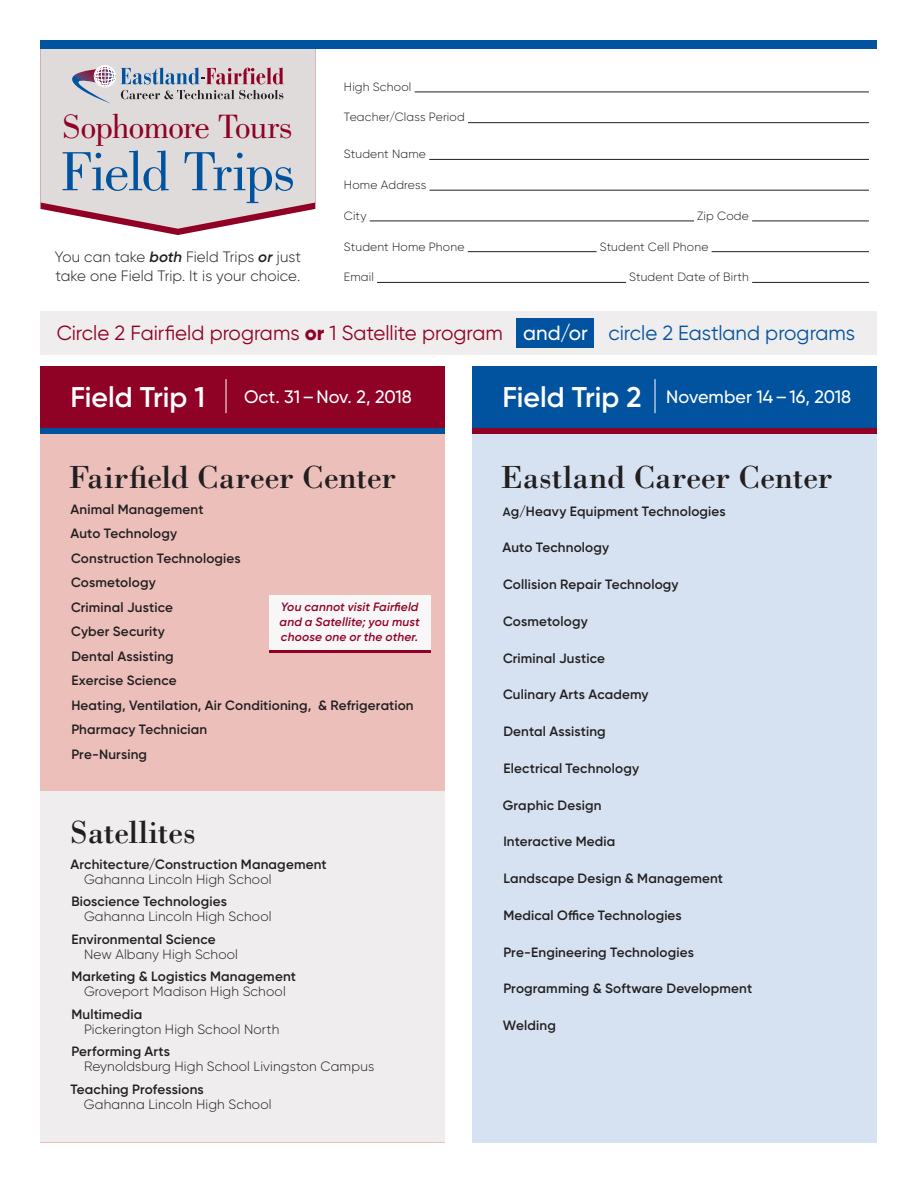
<style>
.page{position:relative;width:918px;height:1188px;background:#fff}
.page>*{position:absolute;margin:0;border:0;box-sizing:border-box;transform-origin:0 0}
.t1{font:57px "Bodoni";letter-spacing:-.035em;color:#0153a0}
.t2{font:34.8px "Bodoni";letter-spacing:-.02em;color:#900126}
.t3{font:33px "Bodoni";letter-spacing:-.005em;color:#231f20}
.t4{font:600 28.5px "Gilroy";letter-spacing:-.005em;color:#fff}
.t5{font:20.4px "Gilroy";color:#900126}
.t6{font:500 18px "Gilroy";color:#fff}
.t7{font:300 15px/19.5px "Gilroy";letter-spacing:.005em;color:#231f20}
.t8{font:600 13.5px/24.5px "Gilroy";letter-spacing:.015em;color:#231f20}
.t9{font:300 13.5px "Gilroy";letter-spacing:.01em;color:#231f20}
.t10{font:300 12px "Gilroy";letter-spacing:.015em;color:#231f20}
.t11{font:italic 600 12px/15px "Gilroy";letter-spacing:.015em;color:#900126;text-align:justify}
.s1{font-weight:600;font-style:italic}
.s2{font-weight:800}
.s3{font-weight:500;color:#fff}
.s4{color:#0153a0}
.s5{font-weight:600;font-size:28.5px}
.s6{font-size:12px}
</style>
<div class="page">
<svg style="left:146px;top:229px;width:64px;height:6px"></svg>
<svg style="left:40px;top:49px;width:275px;height:180px;background:#ddd4d4"></svg>
<div style="left:40px;top:311px;width:838px;height:44px;background:#efeded"></div>
<div style="left:40px;top:40px;width:838px;height:9px;background:#0153a0"></div>
<div style="left:472px;top:366px;width:406px;height:776px;background:#d6e2f2"></div>
<div style="left:40px;top:366px;width:406px;height:776px;background:#ecbfbb"></div>
<div style="left:472px;top:372px;width:406px;height:62px;background:#900126"></div>
<div style="left:40px;top:372px;width:406px;height:62px;background:#0153a0"></div>
<div style="left:472px;top:366px;width:406px;height:62px;background:#0153a0"></div>
<div style="left:40px;top:366px;width:406px;height:62px;background:#900126"></div>
<div style="left:40px;top:792px;width:406px;height:350px;background:#efeded"></div>
<svg style="left:40px;top:65px;width:244px;height:39px;background:#c1bac1"></svg>
<div style="left:517px;top:318px;width:77px;height:29px;background:#0153a0"></div>
<hr style="left:415px;top:92px;width:454px;height:1px;background:#231f20">
<hr style="left:468px;top:122px;width:401px;height:1px;background:#231f20">
<hr style="left:429px;top:159px;width:440px;height:1px;background:#231f20">
<hr style="left:429px;top:190px;width:440px;height:1px;background:#231f20">
<hr style="left:370px;top:221px;width:324px;height:1px;background:#231f20">
<hr style="left:752px;top:221px;width:117px;height:1px;background:#231f20">
<hr style="left:468px;top:251px;width:129px;height:1px;background:#231f20">
<hr style="left:712px;top:251px;width:157px;height:1px;background:#231f20">
<hr style="left:377px;top:282px;width:249px;height:1px;background:#231f20">
<hr style="left:752px;top:282px;width:117px;height:1px;background:#231f20">
<hr style="left:655px;top:379px;width:1px;height:34px;background:#fff">
<hr style="left:226px;top:379px;width:1px;height:34px;background:#fff">
<div style="left:269px;top:612px;width:161px;height:41px;background:#900126"></div>
<div style="left:269px;top:595px;width:161px;height:55px;background:#f8f7f7"></div>
<h2 class="t2" style="left:63px;top:107px;width:231px">Sophomore Tours</h2>
<h1 class="t1" style="left:60px;top:140px;width:236px">Field Trips</h1>
<p class="t7" style="left:55px;top:247px;width:248px">You can take <span class="s1">both</span> Field Trips <span class="s1">or</span> just take one Field Trip. It is your choice.</p>
<p class="t10" style="left:344px;top:79px;width:69px">High School</p>
<p class="t10" style="left:344px;top:110px;width:122px">Teacher/Class Period</p>
<p class="t10" style="left:344px;top:147px;width:84px">Student Name</p>
<p class="t10" style="left:344px;top:177px;width:84px">Home Address</p>
<p class="t10" style="left:344px;top:208px;width:24px">City</p>
<p class="t10" style="left:697px;top:208px;width:53px">Zip Code</p>
<p class="t10" style="left:344px;top:239px;width:122px">Student Home Phone</p>
<p class="t10" style="left:600px;top:239px;width:110px">Student Cell Phone</p>
<p class="t10" style="left:344px;top:270px;width:31px">Email</p>
<p class="t10" style="left:629px;top:270px;width:121px">Student Date of Birth</p>
<h3 class="t5" style="left:57px;top:320px;width:800px">Circle 2 Fairfield programs <span class="s2">or</span> 1 Satellite program <span class="s3">and/or</span> <span class="s4">circle 2 Eastland programs</span></h3>
<h3 class="t4" style="left:70px;top:379px;width:136px">Field Trip 1</h3>
<h3 class="t6" style="left:244px;top:386px;width:169px">Oct. 31–Nov. 2, 2018</h3>
<h3 class="t6" style="left:502px;top:386px;width:350px"><span class="s5">Field Trip 2</span> November 14–16, 2018</h3>
<h3 class="t3" style="left:69px;top:457px;width:328px">Fairfield Career Center</h3>
<p class="t8" style="left:71px;top:497px;width:345px">Animal Management<br>Auto Technology<br>Construction Technologies<br>Cosmetology<br>Criminal Justice<br>Cyber Security<br>Dental Assisting<br>Exercise Science<br>Heating, Ventilation, Air Conditioning, &amp; Refrigeration<br>Pharmacy Technician<br>Pre-Nursing</p>
<p class="t11" style="left:280px;top:599px;width:142px">You cannot visit Fairfield and a Satellite; you must choose one or the other.</p>
<h3 class="t3" style="left:70px;top:812px;width:128px">Satellites</h3>
<p class="t8" style="left:71px;top:852px;width:258px">Architecture/Construction Management</p>
<p class="t9" style="left:84px;top:871px;width:189px">Gahanna Lincoln High School</p>
<p class="t8" style="left:71px;top:889px;width:157px">Bioscience Technologies</p>
<p class="t9" style="left:84px;top:908px;width:189px">Gahanna Lincoln High School</p>
<p class="t8" style="left:71px;top:927px;width:146px">Environmental Science</p>
<p class="t9" style="left:84px;top:946px;width:156px">New Albany High School</p>
<p class="t8" style="left:71px;top:964px;width:226px">Marketing &amp; Logistics Management</p>
<p class="t9" style="left:84px;top:983px;width:203px">Groveport Madison High School</p>
<p class="t8" style="left:71px;top:1002px;width:73px">Multimedia</p>
<p class="t9" style="left:84px;top:1021px;width:197px">Pickerington High School North</p>
<p class="t8" style="left:71px;top:1039px;width:100px">Performing Arts</p>
<p class="t9" style="left:84px;top:1058px;width:292px">Reynoldsburg High School Livingston Campus</p>
<p class="t8" style="left:70px;top:1077px;width:135px">Teaching Professions</p>
<p class="t9" style="left:84px;top:1096px;width:189px">Gahanna Lincoln High School</p>
<h3 class="t3" style="left:501px;top:457px;width:333px">Eastland Career Center</h3>
<p class="t8" style="left:503px;top:498px;width:224px"><span class="s6">A</span>g/Heavy Equipment Technologies</p>
<p class="t8" style="left:503px;top:535px;width:108px">Auto Technology</p>
<p class="t8" style="left:503px;top:572px;width:177px">Collision Repair Technology</p>
<p class="t8" style="left:503px;top:609px;width:86px">Cosmetology</p>
<p class="t8" style="left:503px;top:645px;width:103px">Criminal Justice</p>
<p class="t8" style="left:503px;top:682px;width:147px">Culinary Arts Academy</p>
<p class="t8" style="left:503px;top:719px;width:104px">Dental Assisting</p>
<p class="t8" style="left:503px;top:756px;width:137px">Electrical Technology</p>
<p class="t8" style="left:503px;top:792px;width:100px">Graphic Design</p>
<p class="t8" style="left:503px;top:829px;width:114px">Interactive Media</p>
<p class="t8" style="left:503px;top:866px;width:221px">Landscape Design &amp; Management</p>
<p class="t8" style="left:503px;top:903px;width:180px">Medical Office Technologies</p>
<p class="t8" style="left:503px;top:939px;width:192px">Pre-Engineering Technologies</p>
<p class="t8" style="left:503px;top:976px;width:250px">Programming &amp; Software Development</p>
<p class="t8" style="left:503px;top:1013px;width:54px">Welding</p>
</div>
